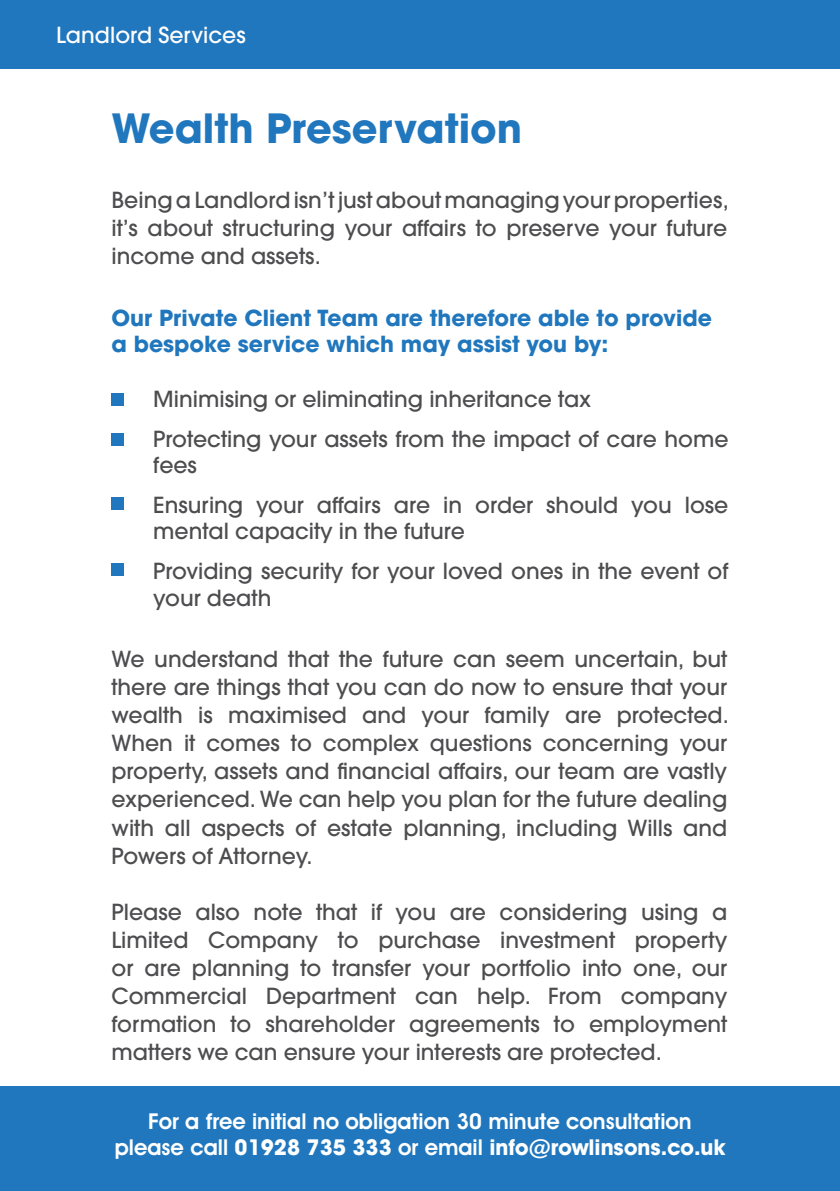
<style>
.page{position:relative;width:840px;height:1191px;background:#fff}
.page>*{position:absolute;margin:0;border:0;box-sizing:border-box;transform-origin:0 0}
.t1{font:700 40px "Avant Garde";color:#2077bd}
.t2{font:500 22px/28px "Avant Garde";color:#4d4d4f;text-align:justify}
.t3{font:600 22px/26.4px "Avant Garde IT Cby BT";color:#fff;text-align:center}
.t4{font:700 22px/26.4px "Avant Garde";color:#2077bd}
.t5{font:500 22px "Avant Garde";color:#fff}
.s1{font-weight:700}
</style>
<div class="page">
<div style="left:0;top:0;width:839px;height:68px;background:#2077bd"></div>
<div style="left:0;top:1086px;width:839px;height:105px;background:#2077bd"></div>
<div style="left:111px;top:393px;width:13px;height:13px;background:#2077bd"></div>
<div style="left:111px;top:433px;width:13px;height:13px;background:#2077bd"></div>
<div style="left:111px;top:497px;width:13px;height:13px;background:#2077bd"></div>
<div style="left:111px;top:563px;width:13px;height:13px;background:#2077bd"></div>
<p class="t5" style="left:56px;top:21px;width:191px">Landlord Services</p>
<h1 class="t1" style="left:111px;top:102px;width:412px">Wealth Preservation</h1>
<p class="t2" style="left:111px;top:186px;width:618px">Being a Landlord isn’t just about managing your properties, it’s about structuring your affairs to preserve your future income and assets.</p>
<p class="t4" style="left:111px;top:304px;width:601px">Our Private Client Team are therefore able to provide a bespoke service which may assist you by:</p>
<p class="t2" style="left:153px;top:378px;width:576px;line-height:40px">Minimising or eliminating inheritance tax<br>Protecting your assets from the impact of care home</p>
<p class="t2" style="left:153px;top:445px;width:576px;line-height:40px">fees<br>Ensuring your affairs are in order should you lose</p>
<p class="t2" style="left:153px;top:511px;width:576px;line-height:40px">mental capacity in the future<br>Providing security for your loved ones in the event of</p>
<p class="t2" style="left:153px;top:584px;width:120px">your death</p>
<p class="t2" style="left:111px;top:645px;width:618px">We understand that the future can seem uncertain, but there are things that you can do now to ensure that your wealth is maximised and your family are protected.<br>When it comes to complex questions concerning your property, assets and financial affairs, our team are vastly experienced. We can help you plan for the future dealing with all aspects of estate planning, including Wills and Powers of Attorney.</p>
<p class="t2" style="left:111px;top:897px;width:617px">Please also note that if you are considering using a Limited Company to purchase investment property or are planning to transfer your portfolio into one, our Commercial Department can help. From company formation to shareholder agreements to employment matters we can ensure your interests are protected.</p>
<p class="t3" style="left:115px;top:1107px;width:611px">For a free initial no obligation 30 minute consultation please call <span class="s1">01928 735 333</span> or email <span class="s1">info@rowlinsons.co.uk</span></p>
</div>
